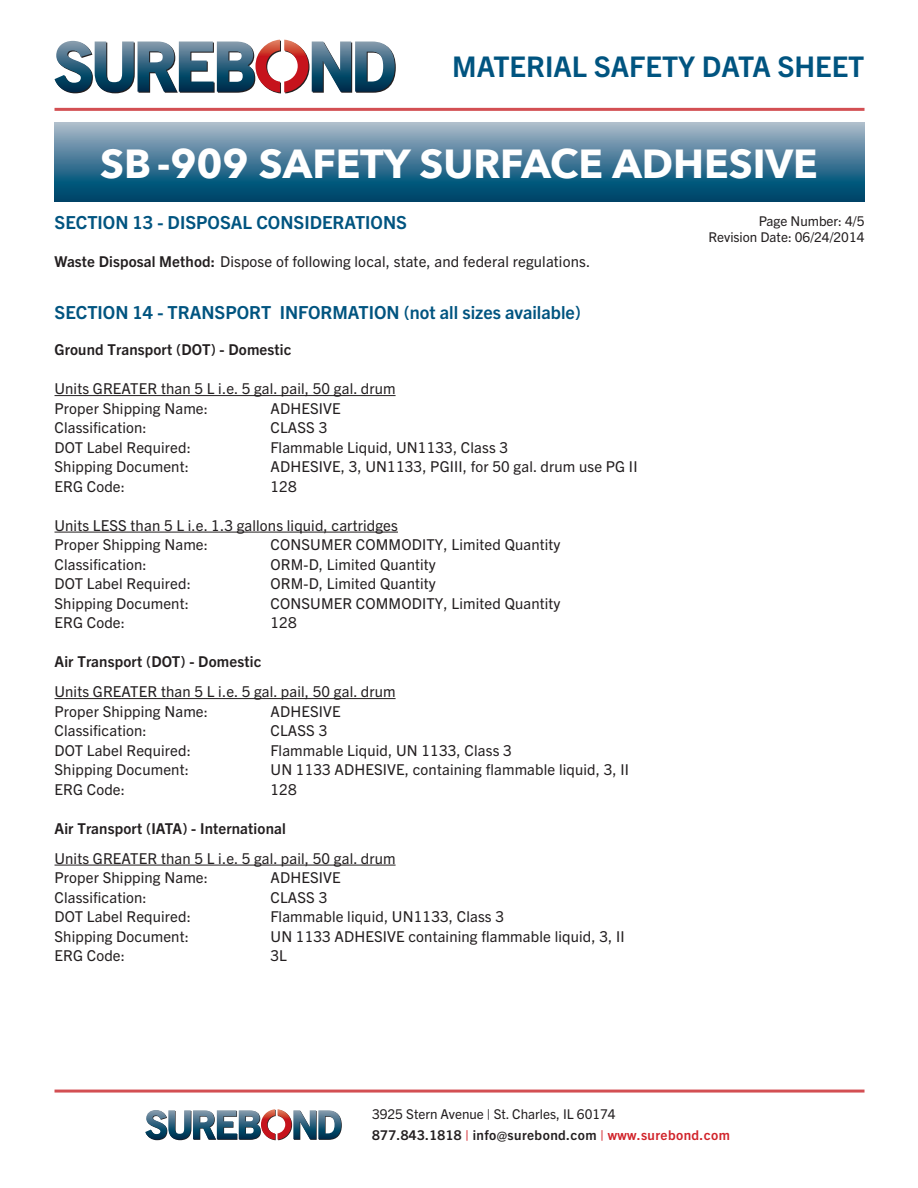
<style>
.page{position:relative;width:918px;height:1188px;background:#fff}
.page>*{position:absolute;margin:0;border:0;box-sizing:border-box;transform-origin:0 0}
.t1{font:700 40.5px "Avenir Next";color:#fff}
.t2{font:700 28.5px "Trade Gothic Next LT Pro";color:#005480}
.t3{font:700 18px "Trade Gothic Next LT Pro";color:#005480}
.t4{font:15px/19.5px "Trade Gothic Next LT Pro";letter-spacing:.01em;color:#231f20}
.t5{font:700 15px "Trade Gothic Next LT Pro";letter-spacing:.01em;color:#231f20}
.t6{font:13.5px/21px "Trade Gothic Next LT Pro";color:#231f20}
.s1{font-weight:700}
.s2{font-weight:700;color:#d1232a}
</style>
<div class="page">
<svg style="left:55px;top:40px;width:341px;height:53px"></svg>
<svg style="left:55px;top:122px;width:810px;height:80px;background:#457a97"></svg>
<hr style="left:55px;top:108px;width:810px;height:3px;background:#d34f53">
<hr style="left:55px;top:1090px;width:810px;height:3px;background:#d34f53">
<svg style="left:145px;top:1109px;width:197px;height:31px"></svg>
<hr style="left:55px;top:395px;width:341px;height:1px;background:#231f20">
<hr style="left:55px;top:532px;width:343px;height:1px;background:#231f20">
<hr style="left:55px;top:698px;width:341px;height:1px;background:#231f20">
<hr style="left:55px;top:865px;width:341px;height:1px;background:#231f20">
<h2 class="t2" style="left:452px;top:47px;width:414px">MATERIAL SAFETY DATA SHEET</h2>
<h1 class="t1" style="left:100px;top:129px;width:719px">SB -909 SAFETY SURFACE ADHESIVE</h1>
<p class="t3" style="left:55px;top:210px;width:354px">SECTION 13 - DISPOSAL CONSIDERATIONS</p>
<p class="t4" style="left:55px;top:250px;width:537px"><span class="s1">Waste Disposal Method:</span> Dispose of following local, state, and federal regulations.</p>
<p class="t3" style="left:55px;top:300px;width:528px">SECTION 14 - TRANSPORT INFORMATION (not all sizes available)</p>
<p class="t5" style="left:55px;top:339px;width:238px">Ground Transport (DOT) - Domestic</p>
<p class="t4" style="left:55px;top:378px;width:343px">Units GREATER than 5 L i.e. 5 gal. pail, 50 gal. drum<br>Proper Shipping Name:</p>
<p class="t4" style="left:271px;top:397px;width:72px">ADHESIVE</p>
<p class="t4" style="left:55px;top:417px;width:94px">Classification:</p>
<p class="t4" style="left:271px;top:417px;width:58px">CLASS 3</p>
<p class="t4" style="left:55px;top:436px;width:138px">DOT Label Required:</p>
<p class="t4" style="left:271px;top:436px;width:239px">Flammable Liquid, UN1133, Class 3</p>
<p class="t4" style="left:55px;top:456px;width:136px">Shipping Document:</p>
<p class="t4" style="left:271px;top:456px;width:369px">ADHESIVE, 3, UN1133, PGIII, for 50 gal. drum use PG II</p>
<p class="t4" style="left:55px;top:475px;width:72px">ERG Code:</p>
<p class="t4" style="left:271px;top:475px;width:28px">128</p>
<p class="t4" style="left:55px;top:514px;width:345px">Units LESS than 5 L i.e. 1.3 gallons liquid, cartridges<br>Proper Shipping Name:</p>
<p class="t4" style="left:271px;top:534px;width:291px">CONSUMER COMMODITY, Limited Quantity</p>
<p class="t4" style="left:55px;top:553px;width:94px">Classification:</p>
<p class="t4" style="left:271px;top:553px;width:167px">ORM-D, Limited Quantity</p>
<p class="t4" style="left:55px;top:573px;width:138px">DOT Label Required:</p>
<p class="t4" style="left:271px;top:573px;width:167px">ORM-D, Limited Quantity</p>
<p class="t4" style="left:55px;top:592px;width:136px">Shipping Document:</p>
<p class="t4" style="left:271px;top:592px;width:291px">CONSUMER COMMODITY, Limited Quantity</p>
<p class="t4" style="left:55px;top:612px;width:72px">ERG Code:</p>
<p class="t4" style="left:271px;top:612px;width:28px">128</p>
<p class="t5" style="left:55px;top:651px;width:208px">Air Transport (DOT) - Domestic</p>
<p class="t4" style="left:55px;top:681px;width:343px">Units GREATER than 5 L i.e. 5 gal. pail, 50 gal. drum<br>Proper Shipping Name:</p>
<p class="t4" style="left:271px;top:700px;width:72px">ADHESIVE</p>
<p class="t4" style="left:55px;top:720px;width:94px">Classification:</p>
<p class="t4" style="left:271px;top:720px;width:58px">CLASS 3</p>
<p class="t4" style="left:55px;top:739px;width:138px">DOT Label Required:</p>
<p class="t4" style="left:271px;top:739px;width:243px">Flammable Liquid, UN 1133, Class 3</p>
<p class="t4" style="left:55px;top:759px;width:136px">Shipping Document:</p>
<p class="t4" style="left:271px;top:759px;width:360px">UN 1133 ADHESIVE, containing flammable liquid, 3, II</p>
<p class="t4" style="left:55px;top:778px;width:72px">ERG Code:</p>
<p class="t4" style="left:271px;top:778px;width:28px">128</p>
<p class="t5" style="left:55px;top:818px;width:233px">Air Transport (IATA) - International</p>
<p class="t4" style="left:55px;top:847px;width:343px">Units GREATER than 5 L i.e. 5 gal. pail, 50 gal. drum<br>Proper Shipping Name:</p>
<p class="t4" style="left:271px;top:867px;width:72px">ADHESIVE</p>
<p class="t4" style="left:55px;top:886px;width:94px">Classification:</p>
<p class="t4" style="left:271px;top:886px;width:58px">CLASS 3</p>
<p class="t4" style="left:55px;top:906px;width:138px">DOT Label Required:</p>
<p class="t4" style="left:271px;top:906px;width:235px">Flammable liquid, UN1133, Class 3</p>
<p class="t4" style="left:55px;top:925px;width:136px">Shipping Document:</p>
<p class="t4" style="left:271px;top:925px;width:356px">UN 1133 ADHESIVE containing flammable liquid, 3, II</p>
<p class="t4" style="left:55px;top:945px;width:72px">ERG Code:</p>
<p class="t4" style="left:271px;top:945px;width:18px">3L</p>
<p class="t6" style="left:708px;top:212px;width:158px;line-height:16.2px;text-align:right">Page Number: 4/5<br>Revision Date: 06/24/2014</p>
<p class="t6" style="left:372px;top:1102px;width:359px">3925 Stern Avenue | St. Charles, IL 60174<br><span class="s1">877.843.1818</span> <span class="s2">|</span> <span class="s1">info@surebond.com</span> <span class="s2">| www.surebond.com</span></p>
</div>
